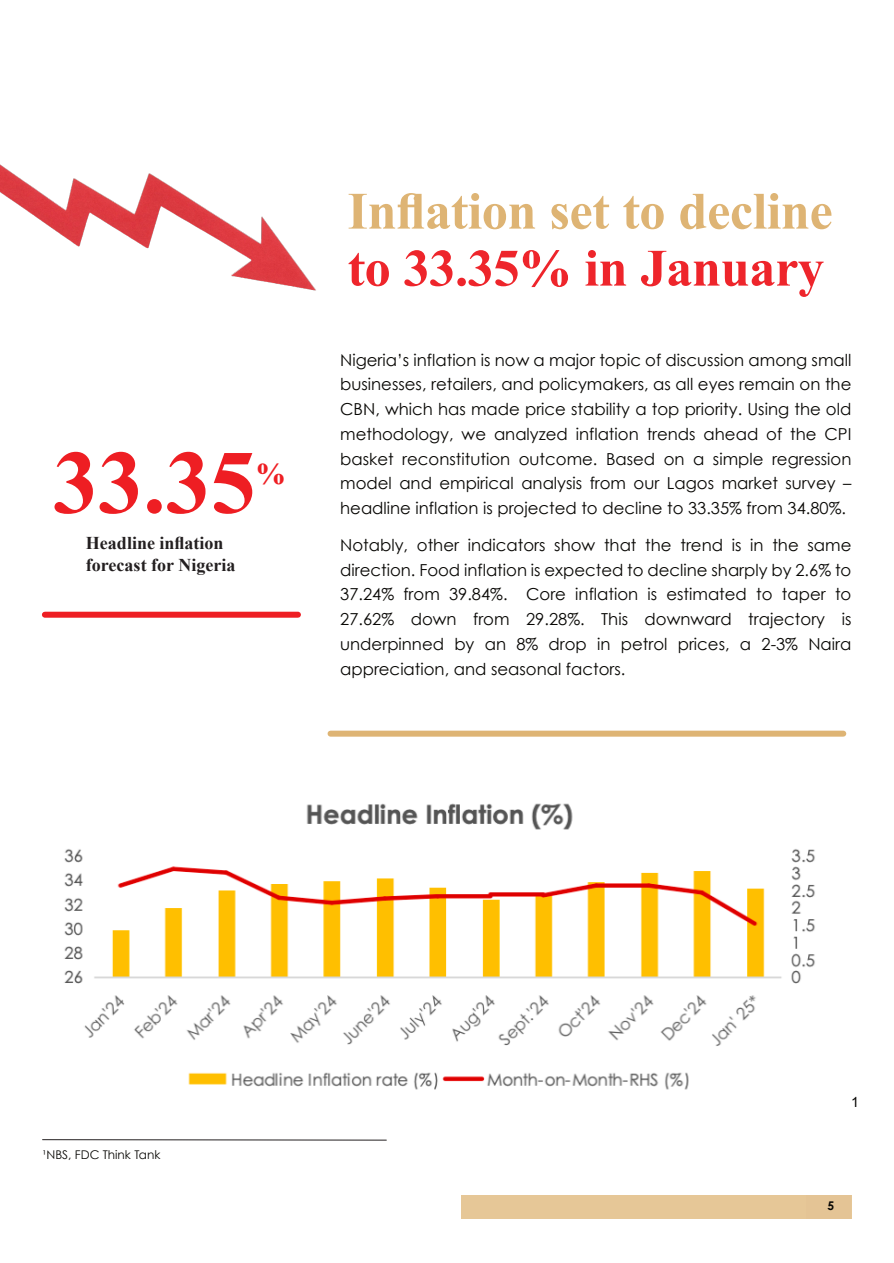
<style>
.page{position:relative;width:894px;height:1263px;background:#fff}
.page>*{position:absolute;margin:0;border:0;box-sizing:border-box;transform-origin:0 0}
.t1{font:700 90px "Times New Roman";color:#ee1e23}
.t2{font:700 52.5px "Times New Roman";letter-spacing:-.01em;color:#deb474}
.t3{font:700 52.5px "Times New Roman";letter-spacing:-.01em;color:#ee252b}
.t4{font:700 30px "Times New Roman";color:#ee1e23}
.t5{font:700 18px/21.6px "Times New Roman";color:#231f20}
.t6{font:16.5px/24.8px "Century Gothic";color:#080704;text-align:justify}
.t7{font:14.1px "Arial";color:#080704}
.t8{font:12px "Century Gothic";color:#080704}
.t9{font:700 12px "Century Gothic";color:#080704}
</style>
<div class="page">
<div style="left:460px;top:1195px;width:390px;height:24px;background:#e6c797"></div>
<svg style="left:42px;top:1139px;width:345px;height:2px"></svg>
<div style="left:330px;top:731px;width:513px;height:6px;background:#deb474"></div>
<div style="left:45px;top:612px;width:253px;height:6px;background:#ee1e23"></div>
<img style="left:64px;top:803px;width:751px;height:287px">
<img style="left:0;top:164px;width:316px;height:127px">
<h1 class="t1" style="left:53px;top:452px;width:204px">33.35</h1>
<h3 class="t4" style="left:256px;top:463px;width:31px">%</h3>
<p class="t5" style="left:86px;top:534px;width:151px">Headline inflation forecast for Nigeria</p>
<h2 class="t2" style="left:347px;top:193px;width:486px">Inflation set to decline</h2>
<h2 class="t3" style="left:347px;top:250px;width:478px">to 33.35% in January</h2>
<p class="t6" style="left:340px;top:349px;width:512px">Nigeria’s inflation is now a major topic of discussion among small businesses, retailers, and policymakers, as all eyes remain on the CBN, which has made price stability a top priority. Using the old methodology, we analyzed inflation trends ahead of the CPI basket reconstitution outcome. Based on a simple regression model and empirical analysis from our Lagos market survey – headline inflation is projected to decline to 33.35% from 34.80%.</p>
<p class="t6" style="left:340px;top:534px;width:512px">Notably, other indicators show that the trend is in the same direction. Food inflation is expected to decline sharply by 2.6% to 37.24% from 39.84%. Core inflation is estimated to taper to 27.62% down from 29.28%. This downward trajectory is underpinned by an 8% drop in petrol prices, a 2-3% Naira appreciation, and seasonal factors.</p>
<p class="t8" style="left:43px;top:1149px;width:119px">¹NBS, FDC Think Tank</p>
<p class="t7" style="left:850px;top:1096px;width:9px">1</p>
<p class="t9" style="left:827px;top:1201px;width:8px">5</p>
</div>
